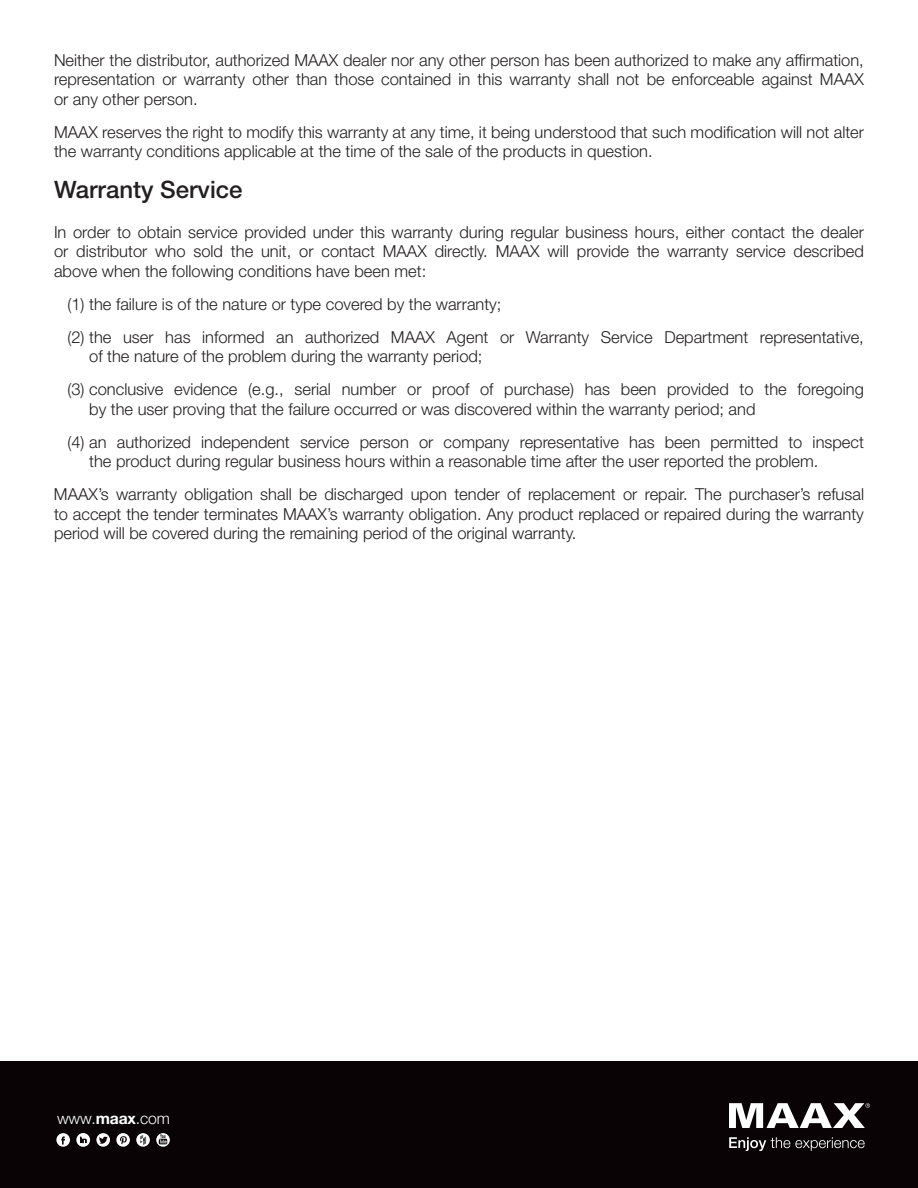
<style>
.page{position:relative;width:918px;height:1188px;background:#fff}
.page>*{position:absolute;margin:0;border:0;box-sizing:border-box;transform-origin:0 0}
.t1{font:500 24px "Helvetica Neue LT Std";color:#231f20}
.t2{font:300 16.5px/19.5px "Helvetica Neue LT Std";color:#231f20}
.t3{font:300 15.75px "Helvetica Neue LT Std";letter-spacing:-.01em;color:#fff}
.s1{font-weight:700}
</style>
<div class="page">
<div style="left:0;top:1062px;width:918px;height:126px;background:#090305"></div>
<svg style="left:116px;top:1133px;width:14px;height:14px"></svg>
<svg style="left:120px;top:1136px;width:7px;height:8px"></svg>
<div style="left:56px;top:1133px;width:14px;height:14px;background:#fff;border-radius:50%"></div>
<svg style="left:61px;top:1136px;width:4px;height:9px"></svg>
<svg style="left:76px;top:1133px;width:14px;height:14px"></svg>
<svg style="left:156px;top:1133px;width:14px;height:14px"></svg>
<svg style="left:159px;top:1134px;width:8px;height:10px"></svg>
<svg style="left:96px;top:1133px;width:14px;height:14px"></svg>
<svg style="left:99px;top:1136px;width:9px;height:8px"></svg>
<svg style="left:136px;top:1133px;width:14px;height:14px"></svg>
<svg style="left:140px;top:1135px;width:6px;height:10px"></svg>
<svg style="left:729px;top:1103px;width:141px;height:25px"></svg>
<svg style="left:729px;top:1137px;width:136px;height:14px"></svg>
<p class="t2" style="left:54px;top:50px;width:812px;text-align:justify">Neither the distributor, authorized MAAX dealer nor any other person has been authorized to make any affirmation, representation or warranty other than those contained in this warranty shall not be enforceable against MAAX or any other person.</p>
<p class="t2" style="left:54px;top:122px;width:812px">MAAX reserves the right to modify this warranty at any time, it being understood that such modification will not alter the warranty conditions applicable at the time of the sale of the products in question.</p>
<h1 class="t1" style="left:54px;top:175px;width:190px">Warranty Service</h1>
<p class="t2" style="left:54px;top:222px;width:812px;text-align:justify">In order to obtain service provided under this warranty during regular business hours, either contact the dealer or distributor who sold the unit, or contact MAAX directly. MAAX will provide the warranty service described above when the following conditions have been met:</p>
<p class="t2" style="left:67px;top:287px;width:798px;line-height:33px">(1) the failure is of the nature or type covered by the warranty;<br>(2) the user has informed an authorized MAAX Agent or Warranty Service Department representative,</p>
<p class="t2" style="left:67px;top:339px;width:798px;line-height:33px;text-indent:22px">of the nature of the problem during the warranty period;<br>(3) conclusive evidence (e.g., serial number or proof of purchase) has been provided to the foregoing</p>
<p class="t2" style="left:67px;top:392px;width:798px;line-height:33px;text-indent:22px">by the user proving that the failure occurred or was discovered within the warranty period; and<br>(4) an authorized independent service person or company representative has been permitted to inspect</p>
<p class="t2" style="left:54px;top:444px;width:812px;line-height:33px;text-indent:35px">the product during regular business hours within a reasonable time after the user reported the problem.<br>MAAX’s warranty obligation shall be discharged upon tender of replacement or repair. The purchaser’s refusal</p>
<p class="t2" style="left:54px;top:504px;width:811px">to accept the tender terminates MAAX’s warranty obligation. Any product replaced or repaired during the warranty period will be covered during the remaining period of the original warranty.</p>
<p class="t3" style="left:57px;top:1109px;width:114px">www.<span class="s1">maax</span>.com</p>
</div>
